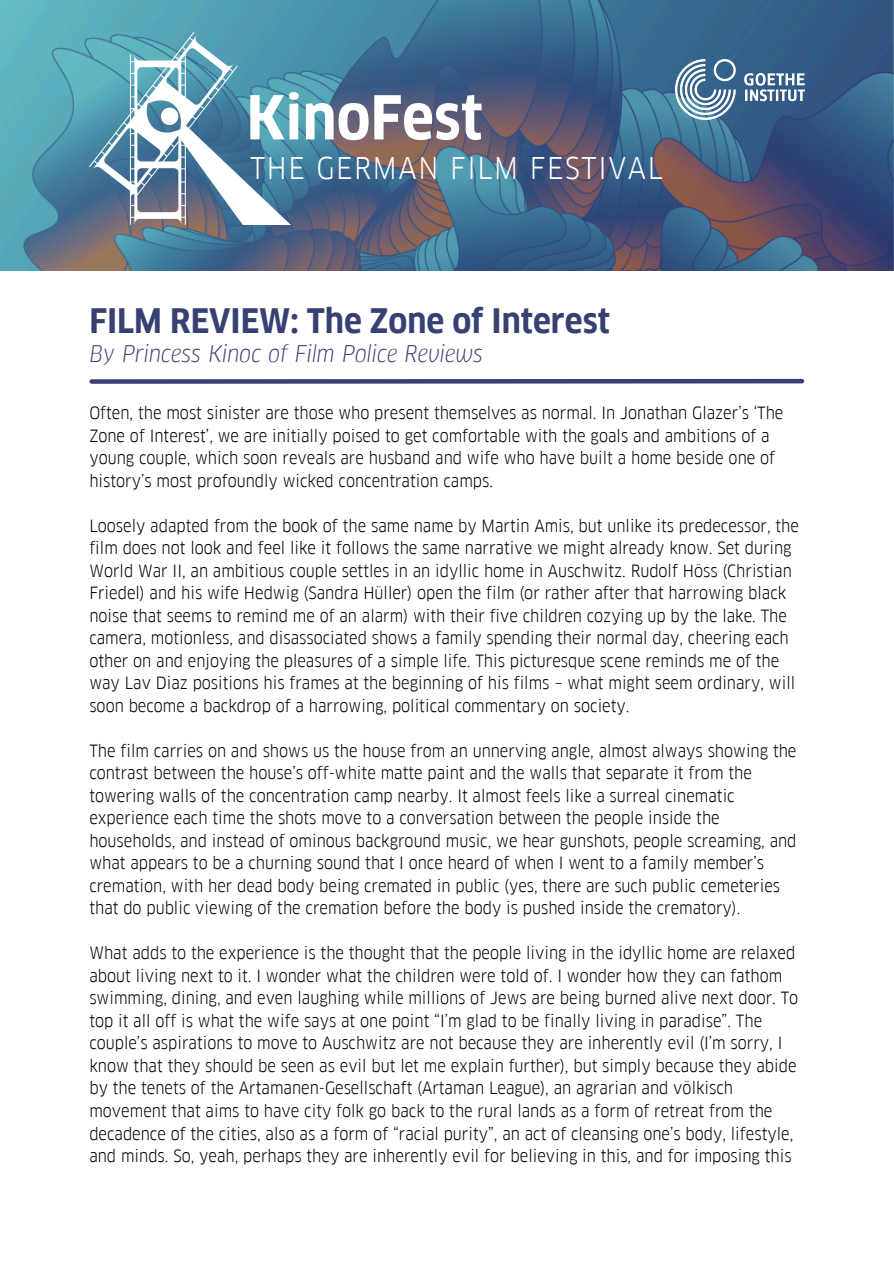
<style>
.page{position:relative;width:894px;height:1264px;background:#fff}
.page>*{position:absolute;margin:0;border:0;box-sizing:border-box;transform-origin:0 0}
.t1{font:700 58.95px "Goethe FF Clan";color:#fff}
.t2{font:700 33px "Goethe FF Clan";color:#374072}
.t3{font:29.25px "Goethe FF Clan";letter-spacing:.055em;color:#fff}
.t4{font:italic 22.5px "Goethe FF Clan";color:#374072}
.t5{font:16.5px/22.5px "Goethe FF Clan";color:#000}
</style>
<div class="page">
<div style="left:92px;top:379px;width:709px;height:5px;background:#374072"></div>
<img style="left:0;top:0;width:893px;height:270px">
<img style="left:89px;top:32px;width:202px;height:193px">
<img style="left:675px;top:59px;width:129px;height:61px">
<p class="t1" style="left:246px;top:81px;width:238px">KinoFest</p>
<p class="t3" style="left:250px;top:150px;width:414px">THE GERMAN FILM FESTIVAL</p>
<p class="t2" style="left:89px;top:300px;width:522px">FILM REVIEW: The Zone of Interest</p>
<p class="t4" style="left:89px;top:340px;width:395px">By Princess Kinoc of Film Police Reviews</p>
<p class="t5" style="left:89px;top:402px;width:695px">Often, the most sinister are those who present themselves as normal. In Jonathan Glazer’s ‘The Zone of Interest’, we are initially poised to get comfortable with the goals and ambitions of a young couple, which soon reveals are husband and wife who have built a home beside one of history’s most profoundly wicked concentration camps.</p>
<p class="t5" style="left:89px;top:514px;width:711px">Loosely adapted from the book of the same name by Martin Amis, but unlike its predecessor, the film does not look and feel like it follows the same narrative we might already know. Set during World War II, an ambitious couple settles in an idyllic home in Auschwitz. Rudolf Höss (Christian Friedel) and his wife Hedwig (Sandra Hüller) open the film (or rather after that harrowing black noise that seems to remind me of an alarm) with their five children cozying up by the lake. The camera, motionless, and disassociated shows a family spending their normal day, cheering each other on and enjoying the pleasures of a simple life. This picturesque scene reminds me of the way Lav Diaz positions his frames at the beginning of his films – what might seem ordinary, will soon become a backdrop of a harrowing, political commentary on society.</p>
<h1 class="t5" style="left:89px;top:739px;width:708px">The film carries on and shows us the house from an unnerving angle, almost always showing the contrast between the house’s off-white matte paint and the walls that separate it from the towering walls of the concentration camp nearby. It almost feels like a surreal cinematic experience each time the shots move to a conversation between the people inside the households, and instead of ominous background music, we hear gunshots, people screaming, and what appears to be a churning sound that I once heard of when I went to a family member’s cremation, with her dead body being cremated in public (yes, there are such public cemeteries that do public viewing of the cremation before the body is pushed inside the crematory).</h1>
<h3 class="t5" style="left:89px;top:942px;width:710px">What adds to the experience is the thought that the people living in the idyllic home are relaxed about living next to it. I wonder what the children were told of. I wonder how they can fathom swimming, dining, and even laughing while millions of Jews are being burned alive next door. To top it all off is what the wife says at one point “I’m glad to be finally living in paradise”. The couple’s aspirations to move to Auschwitz are not because they are inherently evil (I’m sorry, I know that they should be seen as evil but let me explain further), but simply because they abide by the tenets of the Artamanen-Gesellschaft (Artaman League), an agrarian and völkisch movement that aims to have city folk go back to the rural lands as a form of retreat from the decadence of the cities, also as a form of “racial purity”, an act of cleansing one’s body, lifestyle, and minds. So, yeah, perhaps they are inherently evil for believing in this, and for imposing this</h3>
</div>
